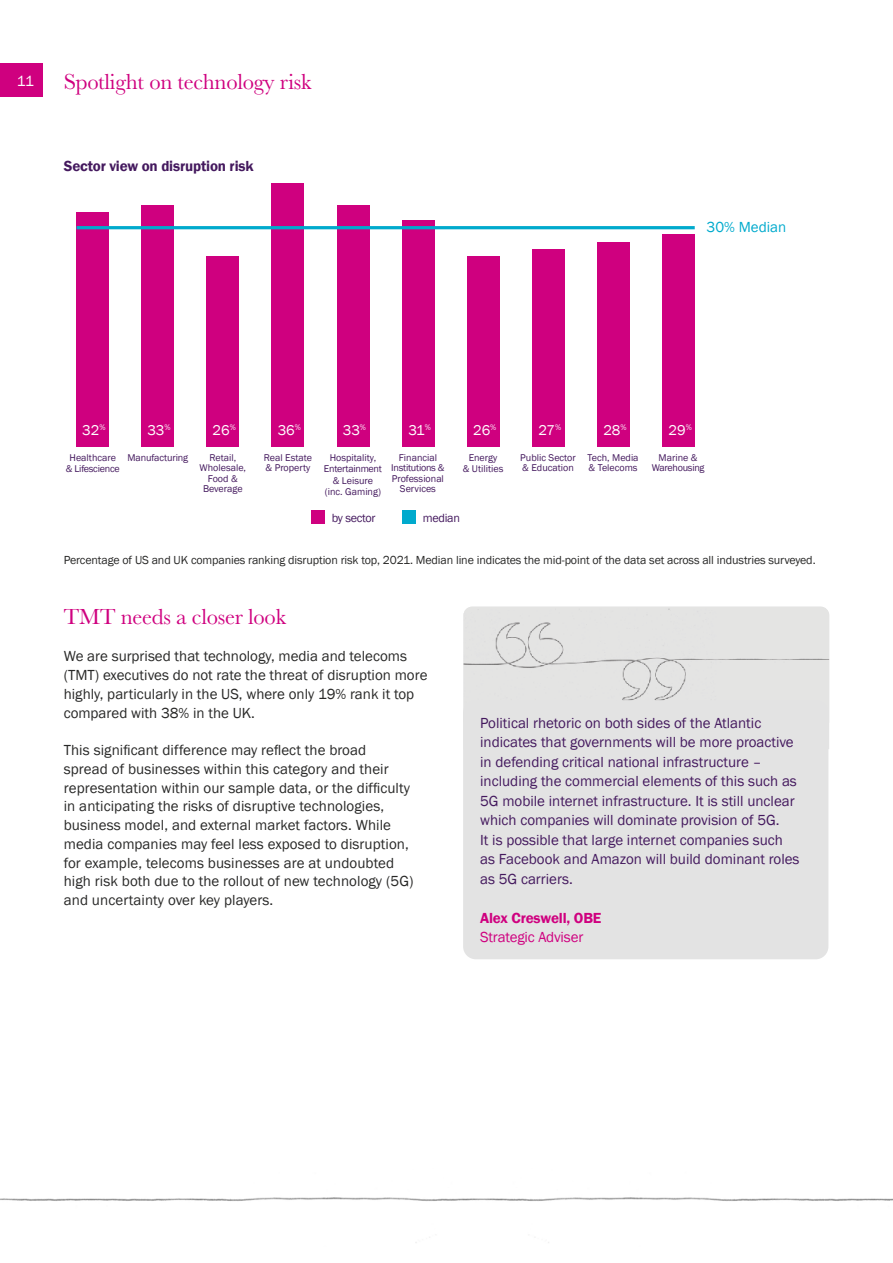
<style>
.page{position:relative;width:893px;height:1263px;background:#fff}
.page>*{position:absolute;margin:0;border:0;box-sizing:border-box;transform-origin:0 0}
.t1{font:22.5px "Baskerville URW";letter-spacing:-.01em;color:#cf007f}
.t2{font:15px/18.8px "Franklin Gothic";letter-spacing:.005em;color:#282827}
.t3{font:15px/19.5px "Franklin Gothic";color:#44195e}
.t4{font:600 15px "Franklin Gothic";letter-spacing:-.01em;color:#44195e}
.t5{font:600 15px "Franklin Gothic";letter-spacing:-.01em;color:#cf007f}
.t6{font:15px "Franklin Gothic";letter-spacing:-.01em;color:#cf007f}
.t7{font:15px "Franklin Gothic";color:#00aacd}
.t8{font:15px "Franklin Gothic";color:#fff}
.t9{font:14.55px "Franklin Gothic";color:#fff}
.t10{font:12.15px "Franklin Gothic";letter-spacing:-.025em;color:#44195e}
.t11{font:12px "Franklin Gothic";letter-spacing:-.01em;color:#282827}
.t12{font:10.05px/10.5px "Franklin Gothic";color:#44195e;text-align:center}
.t13{font:10.05px/11.4px "Franklin Gothic";letter-spacing:-.025em;color:#44195e;text-align:center}
</style>
<div class="page">
<img style="left:0;top:1197px;width:893px;height:46px">
<div style="left:662px;top:234px;width:33px;height:213px;background:#cf007f"></div>
<div style="left:597px;top:242px;width:32px;height:205px;background:#cf007f"></div>
<div style="left:532px;top:249px;width:32px;height:198px;background:#cf007f"></div>
<div style="left:467px;top:256px;width:32px;height:191px;background:#cf007f"></div>
<div style="left:402px;top:220px;width:32px;height:227px;background:#cf007f"></div>
<div style="left:337px;top:205px;width:32px;height:242px;background:#cf007f"></div>
<div style="left:272px;top:183px;width:32px;height:264px;background:#cf007f"></div>
<div style="left:207px;top:256px;width:32px;height:191px;background:#cf007f"></div>
<div style="left:142px;top:205px;width:32px;height:242px;background:#cf007f"></div>
<div style="left:77px;top:212px;width:32px;height:235px;background:#cf007f"></div>
<hr style="left:77px;top:226px;width:618px;height:3px;background:#00aacd">
<div style="left:311px;top:510px;width:14px;height:14px;background:#cf007f"></div>
<div style="left:402px;top:510px;width:14px;height:14px;background:#00aacd"></div>
<div style="left:463px;top:607px;width:366px;height:116px;background:#e4e4e3"></div>
<div style="left:463px;top:700px;width:365px;height:259px;background:#e3e3e3;border-radius:13px"></div>
<div style="left:0;top:64px;width:43px;height:33px;background:#cf007f"></div>
<p class="t8" style="left:17px;top:71px;width:19px">11</p>
<h1 class="t1" style="left:64px;top:68px;width:249px">Spotlight on technology risk</h1>
<p class="t4" style="left:64px;top:157px;width:191px">Sector view on disruption risk</p>
<p class="t7" style="left:707px;top:218px;width:81px">30% Median</p>
<p class="t9" style="left:82px;top:421px;width:25px">32<sup>%</sup></p>
<p class="t9" style="left:147px;top:421px;width:25px">33<sup>%</sup></p>
<p class="t9" style="left:213px;top:421px;width:25px">26<sup>%</sup></p>
<p class="t9" style="left:278px;top:421px;width:25px">36<sup>%</sup></p>
<p class="t9" style="left:343px;top:421px;width:25px">33<sup>%</sup></p>
<p class="t9" style="left:408px;top:421px;width:24px">31<sup>%</sup></p>
<p class="t9" style="left:473px;top:421px;width:25px">26<sup>%</sup></p>
<p class="t9" style="left:539px;top:421px;width:24px">27<sup>%</sup></p>
<p class="t9" style="left:603px;top:421px;width:25px">28<sup>%</sup></p>
<p class="t9" style="left:668px;top:421px;width:25px">29<sup>%</sup></p>
<p class="t13" style="left:66px;top:452px;width:55px">Healthcare &amp; Lifescience</p>
<p class="t12" style="left:127px;top:452px;width:62px">Manufacturing</p>
<p class="t12" style="left:200px;top:452px;width:48px">Retail,<br>Wholesale,<br>Food &amp;<br>Beverage</p>
<p class="t12" style="left:264px;top:452px;width:50px;text-align:left">Real Estate &amp; Property</p>
<p class="t12" style="left:324px;top:452px;width:59px;line-height:11.4px">Hospitality,<br>Entertainment &amp; Leisure (inc. Gaming)</p>
<p class="t12" style="left:391px;top:452px;width:55px">Financial<br>Institutions &amp;<br>Professional<br>Services</p>
<p class="t12" style="left:463px;top:452px;width:42px;line-height:11.4px">Energy<br>&amp; Utilities</p>
<p class="t12" style="left:520px;top:452px;width:57px;text-align:left">Public Sector &amp; Education</p>
<p class="t12" style="left:587px;top:452px;width:53px;text-align:left">Tech, Media &amp; Telecoms</p>
<p class="t13" style="left:652px;top:452px;width:54px;line-height:10.5px">Marine &amp;<br>Warehousing</p>
<p class="t10" style="left:332px;top:510px;width:45px">by sector</p>
<p class="t10" style="left:423px;top:510px;width:39px">median</p>
<p class="t11" style="left:64px;top:552px;width:753px">Percentage of US and UK companies ranking disruption risk top, 2021. Median line indicates the mid-point of the data set across all industries surveyed.</p>
<h1 class="t1" style="left:64px;top:603px;width:224px">TMT needs a closer look</h1>
<p class="t2" style="left:64px;top:647px;width:365px">We are surprised that technology, media and telecoms (TMT) executives do not rate the threat of disruption more highly, particularly in the US, where only 19% rank it top compared with 38% in the UK.</p>
<p class="t2" style="left:64px;top:741px;width:351px">This significant difference may reflect the broad spread of businesses within this category and their representation within our sample data, or the difficulty in anticipating the risks of disruptive technologies, business model, and external market factors. While media companies may feel less exposed to disruption, for example, telecoms businesses are at undoubted high risk both due to the rollout of new technology (5G) and uncertainty over key players.</p>
<p class="t3" style="left:480px;top:713px;width:321px">Political rhetoric on both sides of the Atlantic indicates that governments will be more proactive in defending critical national infrastructure – including the commercial elements of this such as 5G mobile internet infrastructure. It is still unclear which companies will dominate provision of 5G.<br>It is possible that large internet companies such as Facebook and Amazon will build dominant roles as 5G carriers.</p>
<p class="t5" style="left:480px;top:908px;width:123px">Alex Creswell, OBE</p>
<p class="t6" style="left:480px;top:928px;width:105px">Strategic Adviser</p>
</div>
